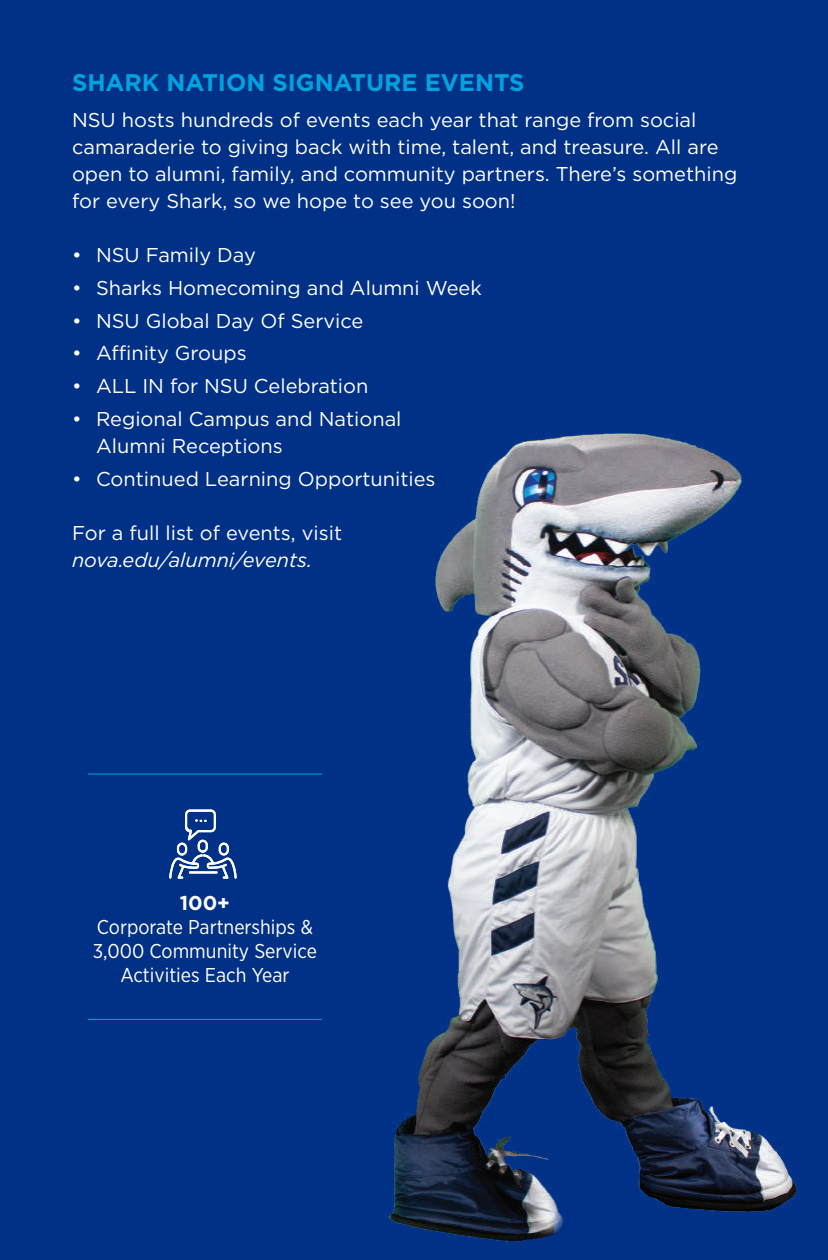
<style>
.page{position:relative;width:828px;height:1260px;background:#003186}
.page>*{position:absolute;margin:0;border:0;box-sizing:border-box;transform-origin:0 0}
.t1{font:700 24px "Gotham";color:#00a2df}
.t2{font:20px/27px "Gotham";color:#fff}
.t3{font:20px/24px "Gotham Narrow";color:#fff;text-align:center}
.t4{font:italic 20px "Gotham";color:#fff}
.t5{font:700 20px "Gotham";color:#fff}
</style>
<div class="page">
<img style="left:388px;top:433px;width:411px;height:812px">
<svg style="left:169px;top:810px;width:68px;height:69px"></svg>
<hr style="left:88px;top:774px;width:234px;height:1px;background:#00a2df">
<hr style="left:88px;top:1019px;width:234px;height:1px;background:#00a2df">
<p class="t1" style="left:72px;top:67px;width:454px">SHARK NATION SIGNATURE EVENTS</p>
<p class="t2" style="left:72px;top:106px;width:667px">NSU hosts hundreds of events each year that range from social camaraderie to giving back with time, talent, and treasure. All are open to alumni, family, and community partners. There’s something for every Shark, so we hope to see you soon!</p>
<p class="t2" style="left:72px;top:241px;width:185px">• NSU Family Day</p>
<p class="t2" style="left:72px;top:274px;width:411px">• Sharks Homecoming and Alumni Week</p>
<p class="t2" style="left:72px;top:307px;width:293px">• NSU Global Day Of Service</p>
<p class="t2" style="left:72px;top:339px;width:176px">• Affinity Groups</p>
<p class="t2" style="left:72px;top:372px;width:298px">• ALL IN for NSU Celebration</p>
<p class="t2" style="left:96px;top:405px;width:307px;text-indent:-24px">• Regional Campus and National<br>Alumni Receptions</p>
<p class="t2" style="left:72px;top:465px;width:365px">• Continued Learning Opportunities</p>
<p class="t2" style="left:72px;top:519px;width:272px">For a full list of events, visit</p>
<p class="t4" style="left:72px;top:547px;width:242px">nova.edu/alumni/events.</p>
<p class="t5" style="left:180px;top:890px;width:52px">100+</p>
<p class="t3" style="left:93px;top:914px;width:226px">Corporate Partnerships &amp;<br>3,000 Community Service<br>Activities Each Year</p>
</div>
